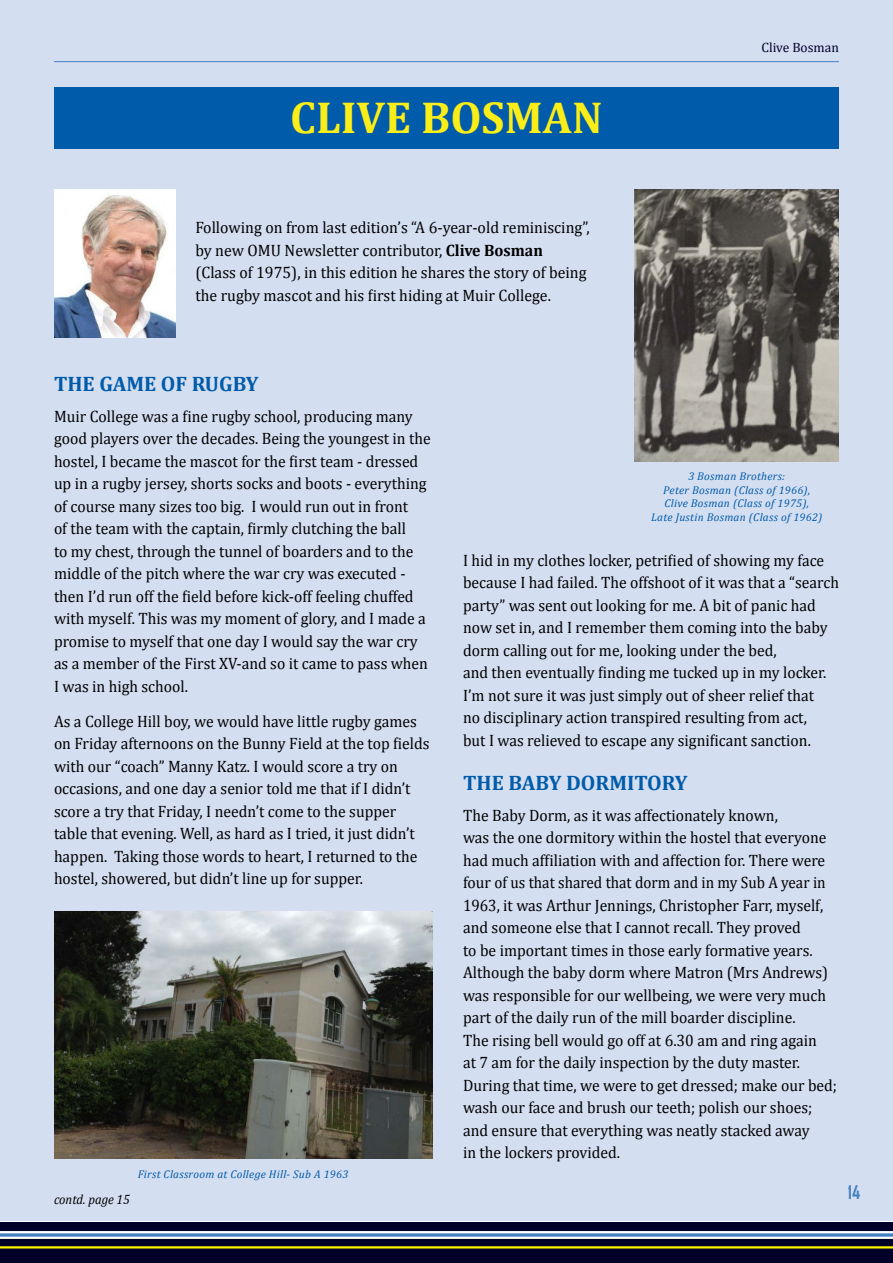
<style>
.page{position:relative;width:893px;height:1263px;background:#fff}
.page>*{position:absolute;margin:0;border:0;box-sizing:border-box;transform-origin:0 0}
.t1{font:700 45px "Cambria";color:#fbee18}
.t2{font:700 21px "Cambria";color:#005baa}
.t3{font:700 18px "Agency FB";color:#447fc1}
.t4{font:16.5px/22.5px "Cambria";color:#000;scale:.95 1}
.t5{font:16.5px/22.5px "Cambria";color:#000;scale:.96 1}
.t6{font:italic 13.5px "Cambria";color:#000;scale:.93 1}
.t7{font:13.5px "Cambria";color:#000028}
.t8{font:italic 11.25px/13.5px "Cambria";letter-spacing:.025em;color:#005baa;text-align:center}
.s1{font-weight:700}
</style>
<div class="page">
<div style="left:0;top:1222px;width:893px;height:41px;background:#000028"></div>
<svg style="left:0;top:1233px;width:893px;height:4px"></svg>
<hr style="left:0;top:1246px;width:893px;height:2px;background:#fff200">
<hr style="left:0;top:1237px;width:893px;height:2px;background:#fff">
<hr style="left:0;top:1231px;width:893px;height:2px;background:#fff">
<div style="left:0;top:0;width:893px;height:1220px;background:#d4def1"></div>
<hr style="left:54px;top:61px;width:785px;height:1px;background:#447fc1">
<div style="left:54px;top:87px;width:785px;height:62px;background:#005baa"></div>
<img style="left:634px;top:189px;width:205px;height:273px">
<img style="left:54px;top:911px;width:378px;height:247px">
<img style="left:54px;top:189px;width:122px;height:149px">
<h1 class="t1" style="left:290px;top:101px;width:314px">CLIVE BOSMAN</h1>
<p class="t7" style="left:761px;top:39px;width:79px">Clive Bosman</p>
<p class="t5" style="left:195px;top:216px;width:412px">Following on from last edition’s “A 6-year-old reminiscing”, by new OMU Newsletter contributor, <span class="s1">Clive Bosman<br></span>(Class of 1975), in this edition he shares the story of being the rugby mascot and his first hiding at Muir College.</p>
<p class="t2" style="left:54px;top:376px;width:206px">THE GAME OF RUGBY</p>
<p class="t4" style="left:54px;top:405px;width:398px">Muir College was a fine rugby school, producing many good players over the decades. Being the youngest in the hostel, I became the mascot for the first team - dressed up in a rugby jersey, shorts socks and boots - everything of course many sizes too big. I would run out in front<br>of the team with the captain, firmly clutching the ball<br>to my chest, through the tunnel of boarders and to the middle of the pitch where the war cry was executed - then I’d run off the field before kick-off feeling chuffed with myself. This was my moment of glory, and I made a promise to myself that one day I would say the war cry as a member of the First XV-and so it came to pass when I was in high school.</p>
<p class="t4" style="left:54px;top:710px;width:397px">As a College Hill boy, we would have little rugby games on Friday afternoons on the Bunny Field at the top fields with our “coach” Manny Katz. I would score a try on occasions, and one day a senior told me that if I didn’t score a try that Friday, I needn’t come to the supper table that evening. Well, as hard as I tried, it just didn’t happen. Taking those words to heart, I returned to the hostel, showered, but didn’t line up for supper.</p>
<p class="t8" style="left:138px;top:1168px;width:212px">First Classroom at College Hill- Sub A 1963</p>
<p class="t6" style="left:54px;top:1195px;width:83px">contd. page 15</p>
<p class="t8" style="left:651px;top:471px;width:173px">3 Bosman Brothers:<br>Peter Bosman (Class of 1966),<br>Clive Bosman (Class of 1975),<br>Late Justin Bosman (Class of 1962)</p>
<p class="t4" style="left:463px;top:549px;width:397px">I hid in my clothes locker, petrified of showing my face because I had failed. The offshoot of it was that a “search party” was sent out looking for me. A bit of panic had now set in, and I remember them coming into the baby dorm calling out for me, looking under the bed,<br>and then eventually finding me tucked up in my locker.<br>I’m not sure it was just simply out of sheer relief that<br>no disciplinary action transpired resulting from act,<br>but I was relieved to escape any significant sanction.</p>
<p class="t2" style="left:463px;top:775px;width:226px">THE BABY DORMITORY</p>
<p class="t4" style="left:463px;top:804px;width:395px">The Baby Dorm, as it was affectionately known,<br>was the one dormitory within the hostel that everyone had much affiliation with and affection for. There were four of us that shared that dorm and in my Sub A year in 1963, it was Arthur Jennings, Christopher Farr, myself, and someone else that I cannot recall. They proved<br>to be important times in those early formative years.<br>Although the baby dorm where Matron (Mrs Andrews) was responsible for our wellbeing, we were very much part of the daily run of the mill boarder discipline.<br>The rising bell would go off at 6.30 am and ring again<br>at 7 am for the daily inspection by the duty master.<br>During that time, we were to get dressed; make our bed; wash our face and brush our teeth; polish our shoes; and ensure that everything was neatly stacked away<br>in the lockers provided.</p>
<p class="t3" style="left:848px;top:1182px;width:14px">14</p>
</div>
